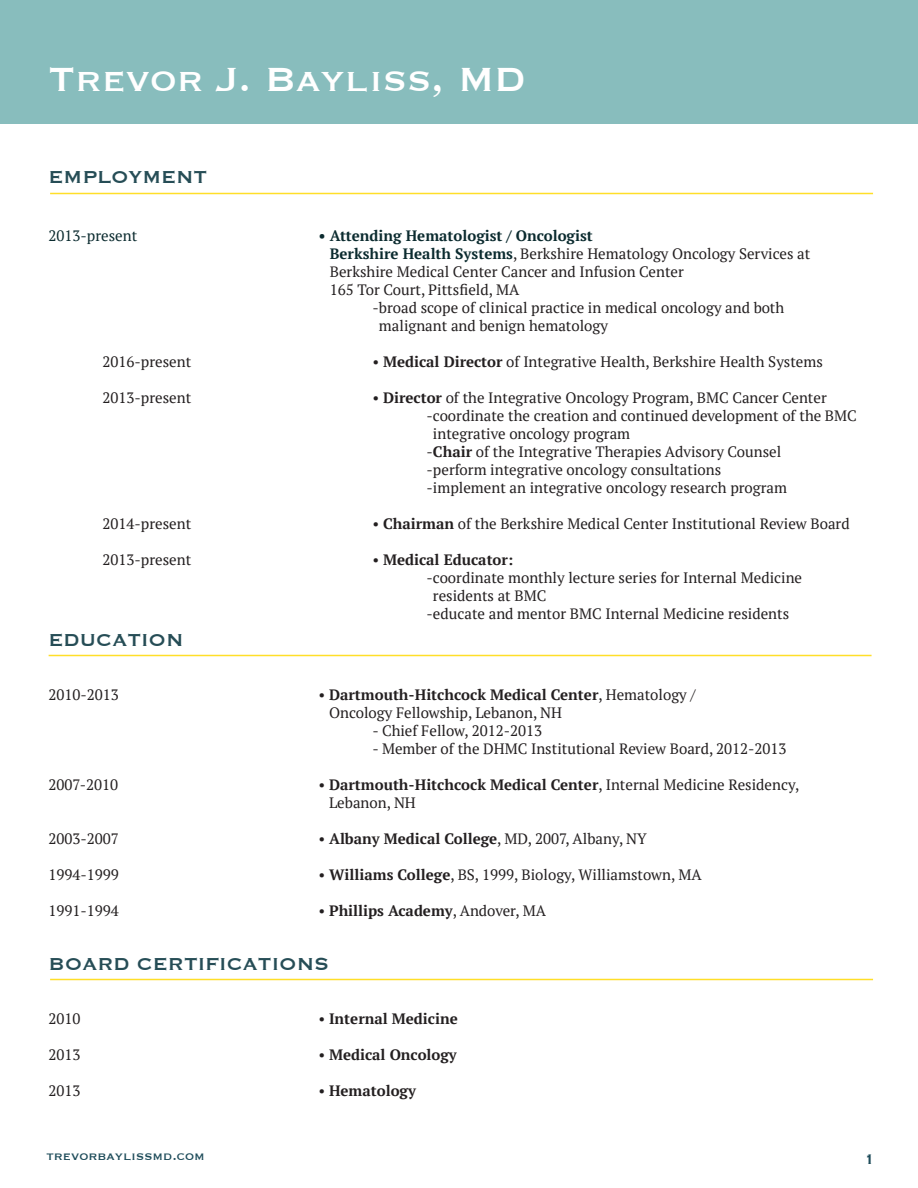
<style>
.page{position:relative;width:918px;height:1188px;background:#fff}
.page>*{position:absolute;margin:0;border:0;box-sizing:border-box;transform-origin:0 0}
.t1{font:43.5px "Copperplate";color:#fff}
.t2{font:22.5px "Copperplate";color:#264d56}
.t3{font:18px "Copperplate";color:#1e4c5a}
.t4{font:15px/18px "PT Serif";color:#231f20}
.t5{font:700 15px "PT Serif";color:#231f20}
.t6{font:15px "PT Serif";color:#0b2b2f}
.t7{font:14.85px "Copperplate";color:#1e4c5a}
.s1{font-weight:700;color:#0b2b2f}
.s2{font-weight:700}
.s3{font-weight:400}
</style>
<div class="page">
<div style="left:0;top:0;width:918px;height:123px;background:#88bdbd"></div>
<hr style="left:50px;top:193px;width:823px;height:1px;background:#ffdf29">
<hr style="left:49px;top:655px;width:823px;height:1px;background:#ffdf29">
<hr style="left:50px;top:979px;width:823px;height:1px;background:#ffdf29">
<p class="t1" style="left:49px;top:51px;width:479px">Trevor J. Bayliss, MD</p>
<p class="t2" style="left:49px;top:162px;width:160px">EMPLOYMENT</p>
<p class="t6" style="left:49px;top:225px;width:90px">2013-present</p>
<p class="t4" style="left:330px;top:226px;width:482px;text-indent:-11px"><span class="s1">• Attending Hematologist / Oncologist<br>Berkshire Health Systems</span>, Berkshire Hematology Oncology Services at Berkshire Medical Center Cancer and Infusion Center<br>165 Tor Court, Pittsfield, MA</p>
<p class="t4" style="left:379px;top:298px;width:407px;text-indent:-6px">-broad scope of clinical practice in medical oncology and both malignant and benign hematology</p>
<p class="t4" style="left:103px;top:352px;width:90px">2016-present</p>
<p class="t4" style="left:373px;top:352px;width:452px">• <span class="s2">Medical Director</span> of Integrative Health, Berkshire Health Systems</p>
<p class="t4" style="left:103px;top:388px;width:90px">2013-present</p>
<p class="t4" style="left:373px;top:388px;width:456px">• <span class="s2">Director</span> of the Integrative Oncology Program, BMC Cancer Center</p>
<p class="t4" style="left:427px;top:406px;width:432px">-coordinate the creation and continued development of the BMC</p>
<p class="t4" style="left:433px;top:424px;width:199px">integrative oncology program</p>
<p class="t4" style="left:427px;top:442px;width:356px">-<span class="s2">Chair</span> of the Integrative Therapies Advisory Counsel</p>
<p class="t4" style="left:427px;top:460px;width:296px">-perform integrative oncology consultations</p>
<p class="t4" style="left:427px;top:478px;width:362px">-implement an integrative oncology research program</p>
<p class="t4" style="left:103px;top:514px;width:90px">2014-present</p>
<p class="t4" style="left:373px;top:514px;width:479px">• <span class="s2">Chairman</span> of the Berkshire Medical Center Institutional Review Board</p>
<p class="t4" style="left:103px;top:550px;width:90px">2013-present</p>
<p class="t5" style="left:373px;top:549px;width:142px"><span class="s3">•</span> Medical Educator:</p>
<p class="t4" style="left:433px;top:568px;width:371px;text-indent:-6px">-coordinate monthly lecture series for Internal Medicine residents at BMC</p>
<p class="t4" style="left:427px;top:604px;width:364px">-educate and mentor BMC Internal Medicine residents</p>
<p class="t2" style="left:49px;top:625px;width:136px">EDUCATION</p>
<p class="t4" style="left:49px;top:685px;width:72px">2010-2013</p>
<p class="t4" style="left:329px;top:685px;width:368px;text-indent:-10px">• <span class="s2">Dartmouth-Hitchcock Medical Center</span>, Hematology /<br>Oncology Fellowship, Lebanon, NH</p>
<p class="t4" style="left:373px;top:721px;width:171px">- Chief Fellow, 2012-2013</p>
<p class="t4" style="left:373px;top:739px;width:416px">- Member of the DHMC Institutional Review Board, 2012-2013</p>
<p class="t4" style="left:49px;top:775px;width:71px">2007-2010</p>
<p class="t4" style="left:329px;top:775px;width:472px;text-indent:-10px">• <span class="s2">Dartmouth-Hitchcock Medical Center</span>, Internal Medicine Residency,<br>Lebanon, NH</p>
<p class="t4" style="left:49px;top:829px;width:72px">2003-2007</p>
<p class="t5" style="left:319px;top:828px;width:330px"><span class="s3">•</span> Albany Medical College<span class="s3">, MD, 2007, Albany, NY</span></p>
<p class="t4" style="left:49px;top:865px;width:72px">1994-1999</p>
<p class="t4" style="left:319px;top:865px;width:385px">• <span class="s2">Williams College</span>, BS, 1999, Biology, Williamstown, MA</p>
<p class="t4" style="left:49px;top:901px;width:72px">1991-1994</p>
<p class="t5" style="left:319px;top:900px;width:229px"><span class="s3">•</span> Phillips Academy<span class="s3">, Andover, MA</span></p>
<p class="t2" style="left:49px;top:949px;width:282px">BOARD CERTIFICATIONS</p>
<p class="t4" style="left:49px;top:1009px;width:33px">2010</p>
<p class="t5" style="left:319px;top:1008px;width:141px"><span class="s3">•</span> Internal Medicine</p>
<p class="t4" style="left:49px;top:1045px;width:33px">2013</p>
<p class="t5" style="left:319px;top:1044px;width:140px"><span class="s3">•</span> Medical Oncology</p>
<p class="t4" style="left:49px;top:1081px;width:33px">2013</p>
<p class="t5" style="left:319px;top:1080px;width:99px"><span class="s3">•</span> Hematology</p>
<p class="t7" style="left:46px;top:1147px;width:160px">trevorbaylissmd.com</p>
<p class="t3" style="left:864px;top:1148px;width:12px">1</p>
</div>
